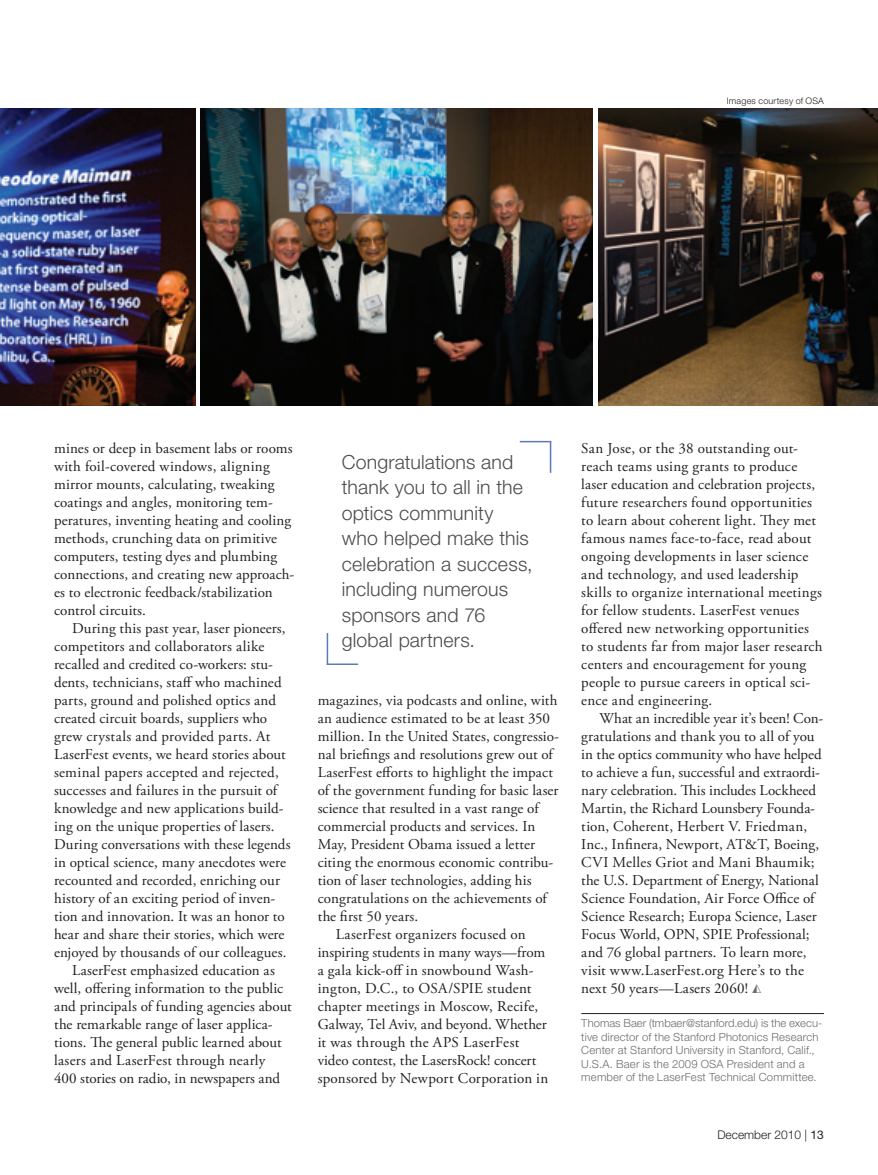
<style>
.page{position:relative;width:878px;height:1175px;background:#fff}
.page>*{position:absolute;margin:0;border:0;box-sizing:border-box;transform-origin:0 0}
.t1{font:300 19.5px/25.5px "Helvetica Neue LT Std";letter-spacing:.01em;color:#4b4c4d}
.t2{font:15px/18px "Adobe Garamond Pro";letter-spacing:.01em;color:#231f20}
.t3{font:15px "Adobe Garamond Pro";letter-spacing:-.01em;color:#231f20}
.t4{font:300 12px "Helvetica Neue LT Std";color:#231f20}
.t5{font:300 11.25px/13.5px "Helvetica Neue LT Std";letter-spacing:.015em;color:#6c6d70}
.t6{font:300 9px "Helvetica Neue LT Std";letter-spacing:.02em;color:#231f20}
.s1{color:#6c6d70}
.s2{font-weight:400}
</style>
<div class="page">
<img style="left:598px;top:108px;width:280px;height:297px">
<img style="left:0;top:108px;width:195px;height:297px">
<hr style="left:549px;top:441px;width:2px;height:32px;background:#5e78ba">
<hr style="left:519px;top:441px;width:32px;height:1px;background:#5e78ba">
<hr style="left:327px;top:633px;width:1px;height:31px;background:#5e78ba">
<hr style="left:327px;top:663px;width:31px;height:2px;background:#5e78ba">
<img style="left:201px;top:108px;width:391px;height:297px">
<hr style="left:581px;top:1013px;width:243px;height:1px;background:#231f20">
<p class="t6" style="left:726px;top:96px;width:99px">Images courtesy of OSA</p>
<p class="t2" style="left:54px;top:439px;width:242px">mines or deep in basement labs or rooms with foil-covered windows, aligning mirror mounts, calculating, tweaking coatings and angles, monitoring tem&shy;peratures, inventing heating and cooling methods, crunching data on primitive computers, testing dyes and plumbing connections, and creating new approach&shy;es to electronic feedback/stabilization control circuits.</p>
<p class="t2" style="left:72px;top:619px;width:215px">During this past year, laser pioneers,</p>
<p class="t2" style="left:54px;top:637px;width:212px">competitors and collaborators alike</p>
<p class="t2" style="left:54px;top:655px;width:220px">recalled and credited co-workers: stu-</p>
<p class="t2" style="left:54px;top:673px;width:229px">dents, technicians, staff who machined</p>
<p class="t2" style="left:54px;top:691px;width:223px">parts, ground and polished optics and</p>
<p class="t2" style="left:54px;top:709px;width:215px">created circuit boards, suppliers who</p>
<p class="t2" style="left:54px;top:727px;width:218px">grew crystals and provided parts. At</p>
<p class="t2" style="left:54px;top:745px;width:233px">LaserFest events, we heard stories about</p>
<p class="t2" style="left:54px;top:763px;width:226px">seminal papers accepted and rejected,</p>
<p class="t2" style="left:54px;top:781px;width:225px">successes and failures in the pursuit of</p>
<p class="t2" style="left:54px;top:799px;width:231px">knowledge and new applications build-</p>
<p class="t2" style="left:54px;top:817px;width:222px">ing on the unique properties of lasers.</p>
<p class="t2" style="left:54px;top:835px;width:238px">During conversations with these legends</p>
<p class="t2" style="left:54px;top:853px;width:233px">in optical science, many anecdotes were</p>
<p class="t2" style="left:54px;top:871px;width:227px">recounted and recorded, enriching our</p>
<p class="t2" style="left:54px;top:889px;width:223px">history of an exciting period of inven-</p>
<p class="t2" style="left:54px;top:907px;width:232px">tion and innovation. It was an honor to</p>
<p class="t2" style="left:54px;top:925px;width:232px">hear and share their stories, which were</p>
<p class="t2" style="left:54px;top:943px;width:234px">enjoyed by thousands of our colleagues.</p>
<p class="t2" style="left:72px;top:961px;width:204px">LaserFest emphasized education as</p>
<p class="t2" style="left:54px;top:979px;width:230px">well, offering information to the public</p>
<p class="t2" style="left:54px;top:997px;width:239px">and principals of funding agencies about</p>
<p class="t2" style="left:54px;top:1015px;width:220px">the remarkable range of laser applica-</p>
<p class="t2" style="left:54px;top:1033px;width:229px">tions. The general public learned about</p>
<p class="t2" style="left:54px;top:1051px;width:213px">lasers and LaserFest through nearly</p>
<p class="t2" style="left:54px;top:1069px;width:227px">400 stories on radio, in newspapers and</p>
<h1 class="t1" style="left:342px;top:448px;width:192px">Congratulations and thank you to all in the optics community who helped make this celebration a success, including numerous sponsors and 76 global partners.</h1>
<p class="t2" style="left:318px;top:692px;width:241px">magazines, via podcasts and online, with</p>
<p class="t2" style="left:318px;top:710px;width:234px">an audience estimated to be at least 350</p>
<p class="t2" style="left:318px;top:728px;width:243px">million. In the United States, congressio-</p>
<p class="t2" style="left:318px;top:746px;width:237px">nal briefings and resolutions grew out of</p>
<p class="t2" style="left:318px;top:764px;width:237px">LaserFest efforts to highlight the impact</p>
<p class="t2" style="left:318px;top:782px;width:242px">of the government funding for basic laser</p>
<p class="t2" style="left:318px;top:800px;width:223px">science that resulted in a vast range of</p>
<p class="t2" style="left:318px;top:818px;width:219px">commercial products and services. In</p>
<p class="t2" style="left:318px;top:836px;width:219px">May, President Obama issued a letter</p>
<p class="t2" style="left:318px;top:854px;width:237px">citing the enormous economic contribu-</p>
<p class="t2" style="left:318px;top:872px;width:216px">tion of laser technologies, adding his</p>
<p class="t2" style="left:318px;top:890px;width:231px">congratulations on the achievements of</p>
<p class="t2" style="left:318px;top:908px;width:102px">the first 50 years.</p>
<p class="t2" style="left:336px;top:926px;width:191px">LaserFest organizers focused on</p>
<p class="t2" style="left:318px;top:944px;width:229px">inspiring students in many ways—from</p>
<p class="t2" style="left:318px;top:962px;width:217px">a gala kick-off in snowbound Wash-</p>
<p class="t2" style="left:318px;top:980px;width:215px">ington, D.C., to OSA/SPIE student</p>
<p class="t2" style="left:318px;top:998px;width:222px">chapter meetings in Moscow, Recife,</p>
<p class="t3" style="left:318px;top:1015px;width:230px">Galway, Tel Aviv, and beyond. Whether</p>
<p class="t2" style="left:318px;top:1034px;width:203px">it was through the APS LaserFest</p>
<p class="t2" style="left:318px;top:1052px;width:220px">video contest, the LasersRock! concert</p>
<p class="t2" style="left:318px;top:1070px;width:232px">sponsored by Newport Corporation in</p>
<p class="t2" style="left:581px;top:439px;width:243px">San Jose, or the 38 outstanding out&shy;reach teams using grants to produce laser education and celebration projects, future researchers found opportunities to learn about coherent light. They met famous names face-to-face, read about ongoing developments in laser science and technology, and used leadership skills to organize international meetings for fellow students. LaserFest venues offered new networking opportunities to students far from major laser research centers and encouragement for young people to pursue careers in optical sci&shy;ence and engineering.</p>
<p class="t2" style="left:581px;top:709px;width:243px;text-indent:18px">What an incredible year it’s been! Con&shy;gratulations and thank you to all of you in the optics community who have helped to achieve a fun, successful and extraordi&shy;nary celebration. This includes Lockheed Martin, the Richard Lounsbery Founda&shy;tion, Coherent, Herbert V. Friedman, Inc., Infinera, Newport, AT&amp;T, Boeing, CVI Melles Griot and Mani Bhaumik; the U.S. Department of Energy, National Science Foundation, Air Force Office of Science Research; Europa Science, Laser Focus World, OPN, SPIE Professional; and 76 global partners. To learn more, visit www.LaserFest.org Here’s to the next 50 years—Lasers 2060! <span class="s1">▼</span></p>
<p class="t5" style="left:581px;top:1016px;width:242px">Thomas Baer (tmbaer@stanford.edu) is the execu&shy;tive director of the Stanford Photonics Research Center at Stanford University in Stanford, Calif., U.S.A. Baer is the 2009 OSA President and a member of the LaserFest Technical Committee.</p>
<p class="t4" style="left:717px;top:1126px;width:108px">December 2010 | <span class="s2">13</span></p>
</div>
